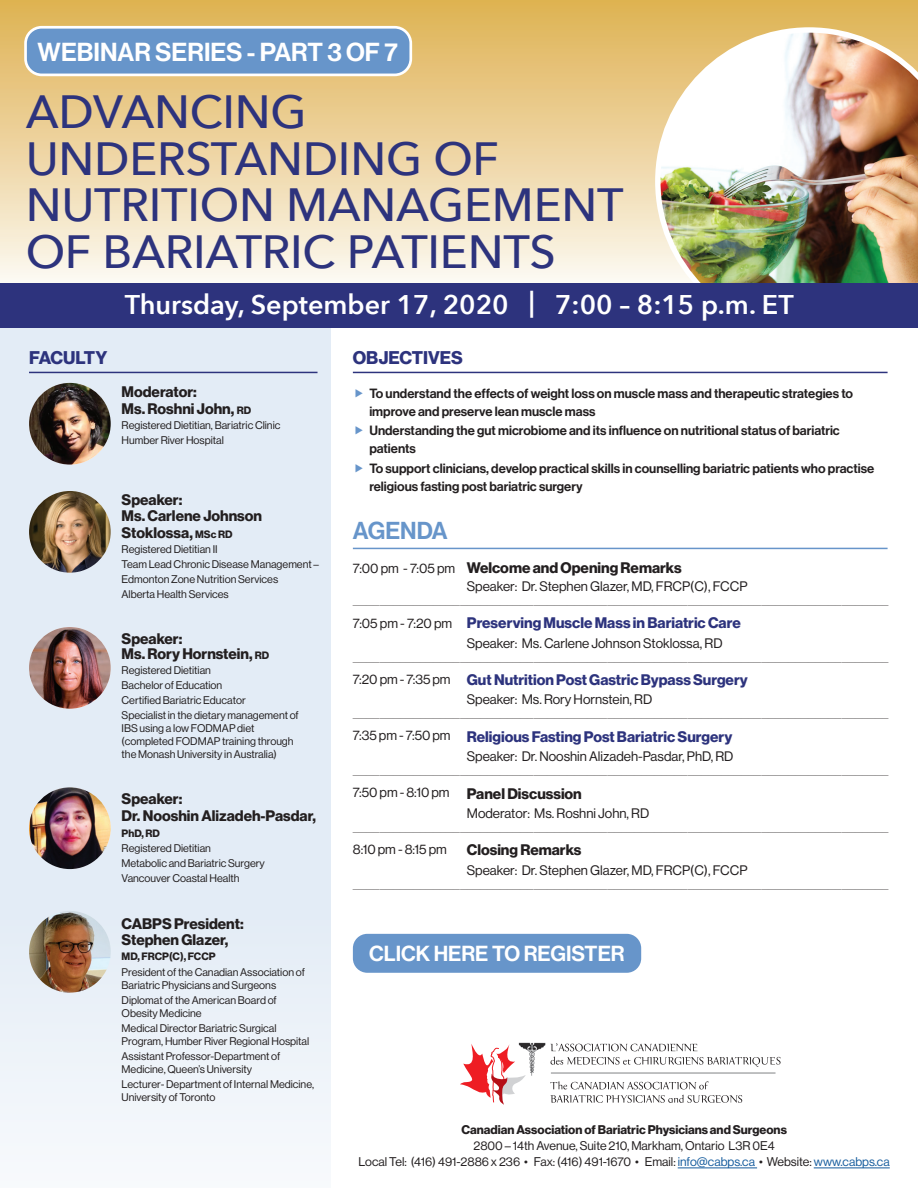
<style>
.page{position:relative;width:918px;height:1188px;background:#fff}
.page>*{position:absolute;margin:0;border:0;box-sizing:border-box;transform-origin:0 0}
.t1{font:500 46.5px/46.5px "Avenir Next";letter-spacing:-.005em;color:#2d337d}
.t2{font:600 27px "Avenir Next";color:#fff}
.t3{font:25.5px "N Haas Grotesk DS Pro 65 Md";color:#fff}
.t4{font:24px "N Haas Grotesk DS Pro 65 Md";color:#6795ca}
.t5{font:21.3px "N Haas Grotesk DS Pro 65 Md";color:#fff}
.t6{font:18px "N Haas Grotesk DS Pro 75 Bd";color:#2d337d}
.t7{font:18px "N Haas Grotesk DS Pro 75 Bd";letter-spacing:-.025em;color:#2d337d}
.t8{font:15px/16.5px "N Haas Grotesk DS Pro 75 Bd";color:#231f20}
.t9{font:15px "N Haas Grotesk DS Pro 75 Bd";color:#2d337d}
.t10{font:13.5px "N Haas Grotesk DS Pro 25 Th";color:#231f20}
.t11{font:13.5px "N Haas Grotesk DS Pro 55 Rg";color:#231f20}
.t12{font:13.2px/18px "N Haas Grotesk DS Pro 65 Md";color:#231f20}
.t13{font:12.3px/16.2px "N Haas Grotesk DS Pro 55 Rg";color:#231f20;text-align:center}
.t14{font:12.3px "N Haas Grotesk DS Pro 75 Bd";color:#231f20}
.t15{font:10.8px/15px "N Haas Grotesk DS Pro 55 Rg";color:#231f20}
.t16{font:10.5px "N Haas Grotesk DS Pro 75 Bd";color:#231f20}
.s1{font-size:10.5px}
.s2{font-family:"N Haas Grotesk DS Pro 55 Rg";font-size:13.5px}
.s3{font-family:"N Haas Grotesk DS Pro 55 Rg";font-size:13.5px;color:#231f20}
.s4{color:#175d9e}
</style>
<div class="page">
<div style="left:0;top:0;width:918px;height:296px;background:linear-gradient(to bottom,#deb050,#fdfbf7)"></div>
<img style="left:655px;top:27px;width:263px;height:257px">
<div style="left:0;top:302px;width:330px;height:886px;background:#e3ecf6"></div>
<div style="left:26px;top:27px;width:385px;height:48px;background:#6795ca;border-radius:16px"></div>
<div style="left:24px;top:26px;width:388px;height:50px;border:3px solid #fff;border-radius:16px"></div>
<hr style="left:29px;top:372px;width:289px;height:1px;background:#2d337d">
<hr style="left:353px;top:372px;width:535px;height:1px;background:#2d337d">
<hr style="left:353px;top:548px;width:535px;height:1px;background:#6795ca">
<div style="left:353px;top:934px;width:288px;height:39px;background:#6795ca;border-radius:14px"></div>
<img style="left:29px;top:383px;width:82px;height:82px;border-radius:41px">
<img style="left:29px;top:491px;width:82px;height:82px;border-radius:41px">
<img style="left:29px;top:911px;width:82px;height:82px;border-radius:41px">
<img style="left:29px;top:627px;width:82px;height:82px;border-radius:41px">
<img style="left:29px;top:787px;width:82px;height:82px;border-radius:41px">
<img style="left:526px;top:1042px;width:19px;height:34px">
<svg style="left:550px;top:1043px;width:148px;height:8px"></svg>
<svg style="left:550px;top:1081px;width:159px;height:8px"></svg>
<svg style="left:551px;top:1095px;width:191px;height:8px"></svg>
<svg style="left:551px;top:1057px;width:230px;height:10px"></svg>
<hr style="left:551px;top:1073px;width:225px;height:1px;background:#808285">
<svg style="left:460px;top:1042px;width:66px;height:63px"></svg>
<hr style="left:678px;top:1168px;width:79px;height:1px;background:#175d9e">
<hr style="left:814px;top:1168px;width:76px;height:1px;background:#175d9e">
<div style="left:0;top:284px;width:918px;height:44px;background:#2d337d"></div>
<h3 class="t3" style="left:38px;top:38px;width:362px">WEBINAR SERIES - PART 3 OF 7</h3>
<h1 class="t1" style="left:26px;top:87px;width:599px">ADVANCING<br>UNDERSTANDING OF<br>NUTRITION MANAGEMENT<br>OF BARIATRIC PATIENTS</h1>
<h2 class="t2" style="left:125px;top:282px;width:670px">Thursday, September 17, 2020 | 7:00 – 8:15 p.m. ET</h2>
<h3 class="t7" style="left:29px;top:347px;width:80px">FACULTY</h3>
<h3 class="t8" style="left:122px;top:384px;width:131px">Moderator:<br>Ms. Roshni John, <span class="s1">RD</span></h3>
<p class="t15" style="left:122px;top:417px;width:160px">Registered Dietitian, Bariatric Clinic<br>Humber River Hospital</p>
<h3 class="t8" style="left:122px;top:492px;width:142px">Speaker:<br>Ms. Carlene Johnson<br>Stoklossa, <span class="s1">MSc RD</span></h3>
<p class="t15" style="left:122px;top:541px;width:199px">Registered Dietitian II<br>Team Lead Chronic Disease Management –<br>Edmonton Zone Nutrition Services<br>Alberta Health Services</p>
<h3 class="t8" style="left:122px;top:631px;width:149px;line-height:15px">Speaker:<br>Ms. Rory Hornstein, <span class="s1">RD</span></h3>
<p class="t15" style="left:122px;top:662px;width:179px">Registered Dietitian<br>Bachelor of Education<br>Certified Bariatric Educator<br>Specialist in the dietary management of</p>
<p class="t15" style="left:122px;top:722px;width:174px;line-height:13.2px">IBS using a low FODMAP diet (completed FODMAP training through the Monash University in Australia)</p>
<h3 class="t8" style="left:122px;top:791px;width:196px">Speaker:<br>Dr. Nooshin Alizadeh-Pasdar,</h3>
<p class="t16" style="left:122px;top:827px;width:40px">PhD, RD</p>
<p class="t15" style="left:122px;top:841px;width:145px">Registered Dietitian<br>Metabolic and Bariatric Surgery<br>Vancouver Coastal Health</p>
<h3 class="t8" style="left:122px;top:916px;width:124px">CABPS President:<br>Stephen Glazer,</h3>
<p class="t16" style="left:122px;top:951px;width:95px">MD, FRCP(C), FCCP</p>
<p class="t15" style="left:122px;top:965px;width:185px;line-height:13.2px">President of the Canadian Association of<br>Bariatric Physicians and Surgeons</p>
<p class="t15" style="left:122px;top:993px;width:157px;line-height:13.2px">Diplomat of the American Board of<br>Obesity Medicine</p>
<p class="t15" style="left:122px;top:1022px;width:189px;line-height:13.2px">Medical Director Bariatric Surgical<br>Program, Humber River Regional Hospital</p>
<p class="t15" style="left:122px;top:1050px;width:160px;line-height:13.2px">Assistant Professor-Department of<br>Medicine, Queen’s University</p>
<p class="t15" style="left:122px;top:1078px;width:194px;line-height:13.2px">Lecturer- Department of Internal Medicine,<br>University of Toronto</p>
<h3 class="t6" style="left:353px;top:347px;width:111px">OBJECTIVES</h3>
<p class="t12" style="left:369px;top:384px;width:485px">To understand the effects of weight loss on muscle mass and therapeutic strategies to improve and preserve lean muscle mass</p>
<p class="t12" style="left:369px;top:422px;width:472px">Understanding the gut microbiome and its influence on nutritional status of bariatric patients</p>
<p class="t12" style="left:369px;top:459px;width:507px">To support clinicians, develop practical skills in counselling bariatric patients who practise religious fasting post bariatric surgery</p>
<h3 class="t4" style="left:353px;top:517px;width:96px">AGENDA</h3>
<h3 class="t8" style="left:353px;top:560px;width:330px"><span class="s2">7:00 pm - 7:05 pm</span> Welcome and Opening Remarks</h3>
<p class="t11" style="left:467px;top:579px;width:282px">Speaker: Dr. Stephen Glazer, MD, FRCP(C), FCCP</p>
<p class="t10" style="left:353px;top:597px;width:537px">––––––––––––––––––––––––––––––––––––––––––––––––––––––––––––––––––––––––––––––––</p>
<h3 class="t9" style="left:353px;top:614px;width:389px"><span class="s3">7:05 pm - 7:20 pm</span> Preserving Muscle Mass in Bariatric Care</h3>
<p class="t11" style="left:467px;top:635px;width:257px">Speaker: Ms. Carlene Johnson Stoklossa, RD</p>
<p class="t10" style="left:353px;top:653px;width:537px">––––––––––––––––––––––––––––––––––––––––––––––––––––––––––––––––––––––––––––––––</p>
<h3 class="t9" style="left:353px;top:671px;width:396px"><span class="s3">7:20 pm - 7:35 pm</span> Gut Nutrition Post Gastric Bypass Surgery</h3>
<p class="t11" style="left:467px;top:692px;width:187px">Speaker: Ms. Rory Hornstein, RD</p>
<p class="t10" style="left:353px;top:710px;width:537px">––––––––––––––––––––––––––––––––––––––––––––––––––––––––––––––––––––––––––––––––</p>
<h3 class="t9" style="left:353px;top:728px;width:381px"><span class="s3">7:35 pm - 7:50 pm</span> Religious Fasting Post Bariatric Surgery</h3>
<p class="t11" style="left:467px;top:749px;width:268px">Speaker: Dr. Nooshin Alizadeh-Pasdar, PhD, RD</p>
<p class="t10" style="left:353px;top:767px;width:537px">––––––––––––––––––––––––––––––––––––––––––––––––––––––––––––––––––––––––––––––––</p>
<h3 class="t8" style="left:353px;top:785px;width:230px"><span class="s2">7:50 pm - 8:10 pm</span> Panel Discussion</h3>
<p class="t11" style="left:467px;top:806px;width:184px">Moderator: Ms. Roshni John, RD</p>
<p class="t10" style="left:353px;top:824px;width:537px">––––––––––––––––––––––––––––––––––––––––––––––––––––––––––––––––––––––––––––––––</p>
<p class="t11" style="left:353px;top:842px;width:96px">8:10 pm - 8:15 pm</p>
<h3 class="t8" style="left:467px;top:842px;width:116px">Closing Remarks</h3>
<p class="t11" style="left:467px;top:862px;width:282px">Speaker: Dr. Stephen Glazer, MD, FRCP(C), FCCP</p>
<p class="t10" style="left:353px;top:880px;width:537px">––––––––––––––––––––––––––––––––––––––––––––––––––––––––––––––––––––––––––––––––</p>
<h3 class="t5" style="left:369px;top:941px;width:257px">CLICK HERE TO REGISTER</h3>
<p class="t14" style="left:461px;top:1122px;width:327px">Canadian Association of Bariatric Physicians and Surgeons</p>
<p class="t13" style="left:359px;top:1138px;width:533px">2800 – 14th Avenue, Suite 210, Markham, Ontario L3R 0E4<br>Local Tel: (416) 491-2886 x 236 • Fax: (416) 491-1670 • Email: <span class="s4">info@cabps.ca</span> • Website: <span class="s4">www.cabps.ca</span></p>
</div>
